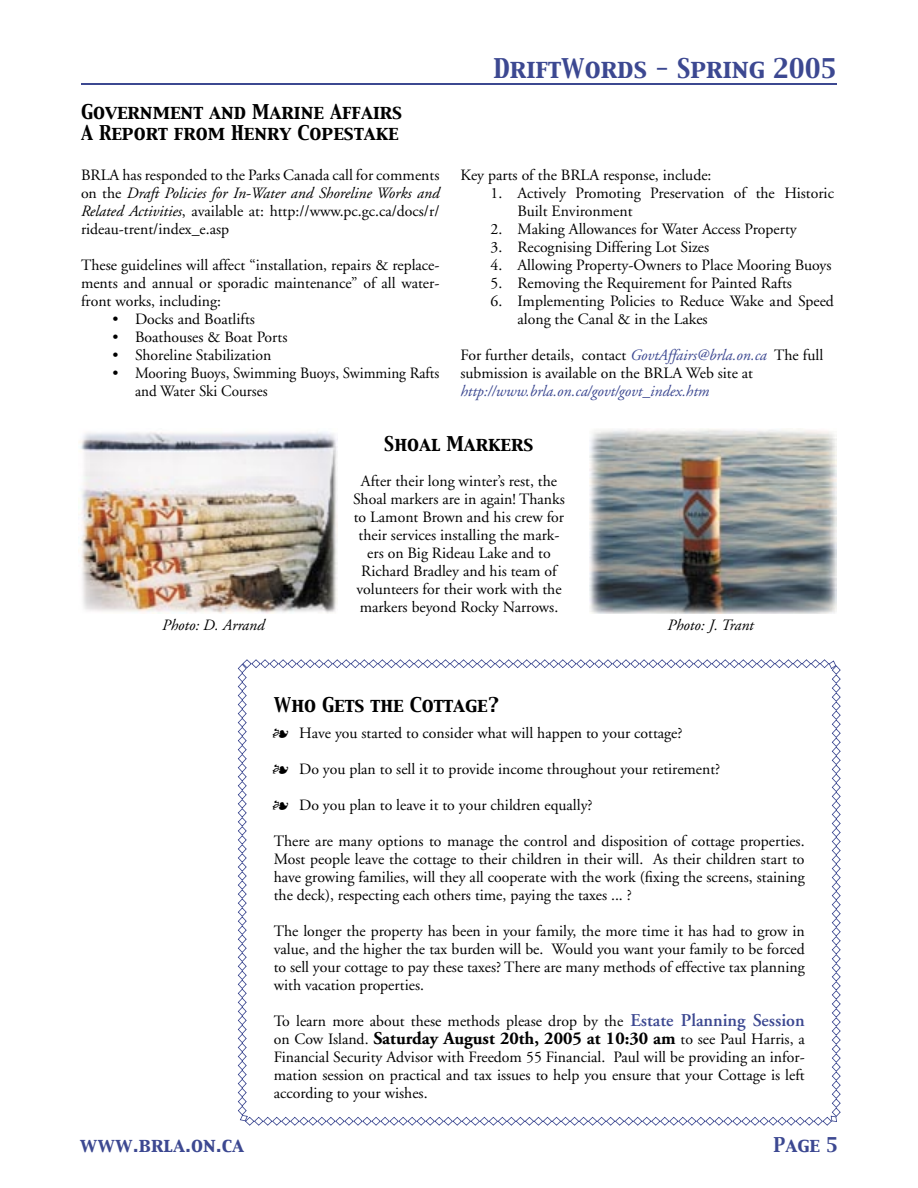
<style>
.page{position:relative;width:918px;height:1188px;background:#fff}
.page>*{position:absolute;margin:0;border:0;box-sizing:border-box;transform-origin:0 0}
.t1{font:24px "Capitals";color:#3c4891}
.t2{font:18px/21.6px "Capitals";color:#000}
.t3{font:700 18px "Adobe Garamond Pro";color:#000}
.t4{font:18px "Capitals";color:#3c4891}
.t5{font:15.75px/18px "Adobe Garamond";color:#000;text-align:justify}
.t6{font:15.75px "Adobe Garamond";color:#000;scale:.96 1}
.t7{font:italic 15.75px "Adobe Garamond";color:#3c4891}
.t8{font:italic 15.75px "Adobe Garamond";color:#000}
.t9{font:15.75px "Adobe Jenson Pro";color:#000}
.s1{font-style:italic}
.s2{font-style:italic;color:#3c4891}
.s3{font-weight:600;font-size:18px;color:#3c4891}
.s4{font-family:"Adobe Garamond";font-weight:400;font-size:15.75px}
</style>
<div class="page">
<hr style="left:81px;top:83px;width:756px;height:2px;background:#3c4891">
<svg style="left:238px;top:659px;width:603px;height:467px"></svg>
<img style="left:79px;top:432px;width:259px;height:182px">
<img style="left:590px;top:429px;width:247px;height:185px">
<p class="t2" style="left:81px;top:102px;width:323px">Government and Marine Affairs<br>A Report from Henry Copestake</p>
<p class="t5" style="left:81px;top:166px;width:360px">BRLA has responded to the Parks Canada call for comments on the <span class="s1">Draft Policies for In-Water and Shoreline Works and Related Activities</span>, available at: http://www.pc.gc.ca/docs/r/ rideau-trent/index_e.asp</p>
<p class="t5" style="left:81px;top:256px;width:360px">These guidelines will affect “installation, repairs &amp; replace-</p>
<p class="t5" style="left:81px;top:274px;width:360px">ments and annual or sporadic maintenance” of all water-</p>
<p class="t5" style="left:81px;top:292px;width:142px">front works, including:</p>
<p class="t5" style="left:135px;top:310px;width:122px">Docks and Boatlifts</p>
<p class="t5" style="left:135px;top:328px;width:154px">Boathouses &amp; Boat Ports</p>
<p class="t5" style="left:135px;top:346px;width:138px">Shoreline Stabilization</p>
<p class="t6" style="left:135px;top:365px;width:319px">Mooring Buoys, Swimming Buoys, Swimming Rafts</p>
<p class="t6" style="left:135px;top:383px;width:140px">and Water Ski Courses</p>
<p class="t5" style="left:112px;top:310px;width:8px">• • • •</p>
<h1 class="t1" style="left:493px;top:52px;width:345px">DriftWords - Spring 2005</h1>
<p class="t5" style="left:518px;top:166px;width:318px;text-align:left;text-indent:-57px">Key parts of the BRLA response, include:<br>Actively Promoting Preservation of the Historic Built Environment<br>Making Allowances for Water Access Property Recognising Differing Lot Sizes<br>Allowing Property-Owners to Place Mooring Buoys Removing the Requirement for Painted Rafts Implementing Policies to Reduce Wake and Speed along the Canal &amp; in the Lakes</p>
<p class="t5" style="left:460px;top:346px;width:364px">For further details, contact <span class="s2">GovtAffairs@brla.on.ca</span> The full submission is available on the BRLA Web site at</p>
<p class="t7" style="left:460px;top:383px;width:250px">http://www.brla.on.ca/govt/govt_index.htm</p>
<p class="t5" style="left:490px;top:184px;width:13px">1.</p>
<p class="t5" style="left:490px;top:220px;width:13px">2.<br>3.<br>4.<br>5.<br>6.</p>
<p class="t2" style="left:384px;top:434px;width:151px">Shoal Markers</p>
<p class="t5" style="left:353px;top:472px;width:213px;text-align:center">After their long winter’s rest, the<br>Shoal markers are in again! Thanks to Lamont Brown and his crew for their services installing the mark&shy;ers on Big Rideau Lake and to<br>Richard Bradley and his team of volunteers for their work with the markers beyond Rocky Narrows.</p>
<p class="t8" style="left:162px;top:617px;width:104px">Photo: D. Arrand</p>
<p class="t8" style="left:668px;top:617px;width:88px">Photo: J. Trant</p>
<p class="t2" style="left:274px;top:695px;width:228px">Who Gets the Cottage?</p>
<p class="t5" style="left:299px;top:724px;width:385px">Have you started to consider what will happen to your cottage?</p>
<p class="t5" style="left:299px;top:760px;width:423px">Do you plan to sell it to provide income throughout your retirement?</p>
<p class="t5" style="left:299px;top:796px;width:295px">Do you plan to leave it to your children equally?</p>
<p class="t5" style="left:274px;top:832px;width:533px">There are many options to manage the control and disposition of cottage properties.<br>Most people leave the cottage to their children in their will. As their children start to have growing families, will they all cooperate with the work (fixing the screens, staining the deck), respecting each others time, paying the taxes ... ?</p>
<p class="t5" style="left:274px;top:922px;width:533px">The longer the property has been in your family, the more time it has had to grow in value, and the higher the tax burden will be. Would you want your family to be forced to sell your cottage to pay these taxes? There are many methods of effective tax planning with vacation properties.</p>
<p class="t5" style="left:274px;top:1012px;width:532px">To learn more about these methods please drop by the <span class="s3">Estate Planning Session</span></p>
<p class="t3" style="left:274px;top:1028px;width:533px"><span class="s4">on Cow Island.</span> Saturday August 20th, 2005 at 10:30 am <span class="s4">to see Paul Harris, a</span></p>
<p class="t5" style="left:274px;top:1048px;width:533px">Financial Security Advisor with Freedom 55 Financial. Paul will be providing an infor&shy;mation session on practical and tax issues to help you ensure that your Cottage is left according to your wishes.</p>
<p class="t9" style="left:272px;top:724px;width:18px">4</p>
<p class="t9" style="left:272px;top:760px;width:18px">4</p>
<p class="t9" style="left:272px;top:796px;width:18px">4</p>
<p class="t4" style="left:80px;top:1133px;width:166px">www.brla.on.ca</p>
<p class="t4" style="left:774px;top:1133px;width:66px">Page 5</p>
</div>
